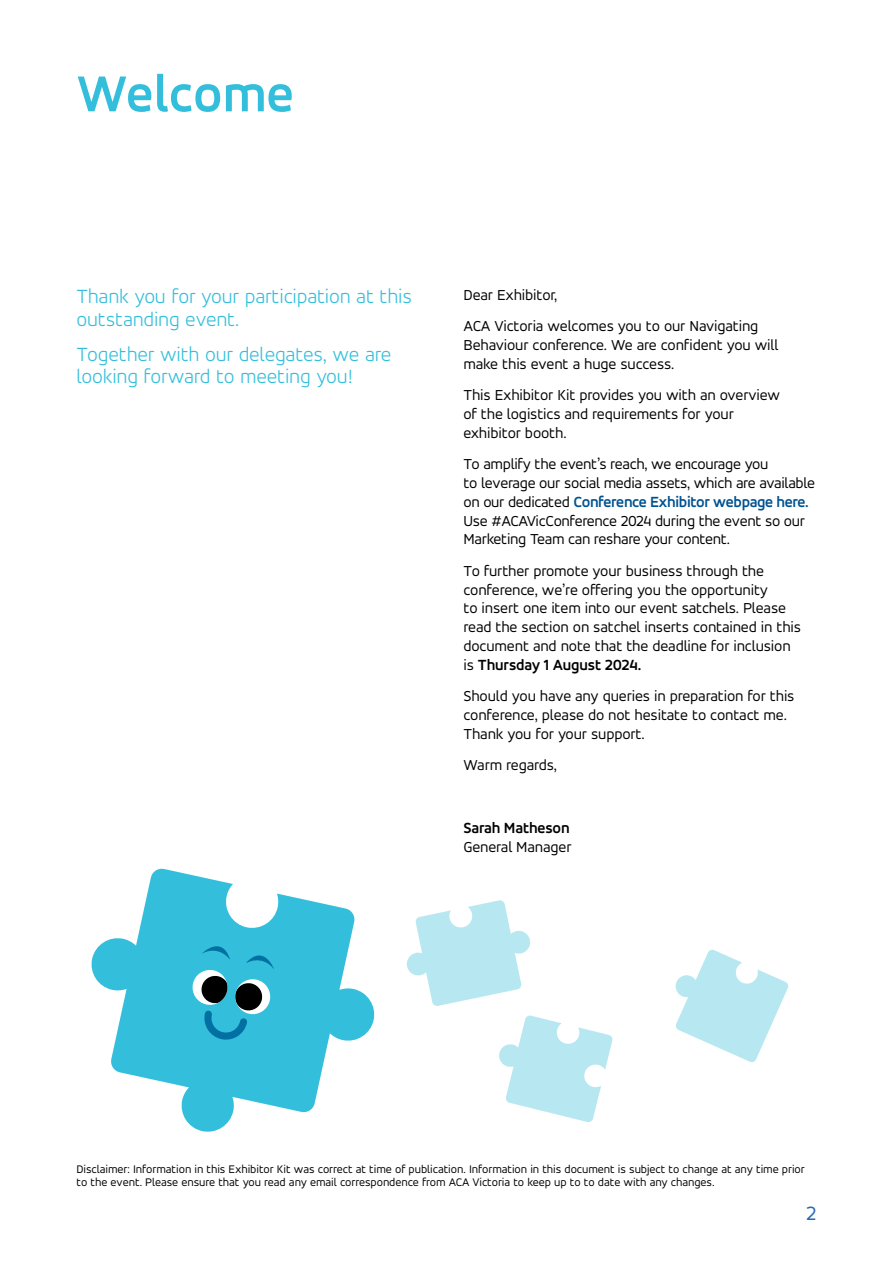
<style>
.page{position:relative;width:893px;height:1263px;background:#fff}
.page>*{position:absolute;margin:0;border:0;box-sizing:border-box;transform-origin:0 0}
.t1{font:700 54px "Accord Alternate";color:#33bfdb}
.t2{font:300 21px/22.5px "Accord Alternate";letter-spacing:-.01em;color:#33bfdb}
.t3{font:21px "Accord Alternate";color:#2769b3}
.t4{font:15.75px/18.8px "Accord Alternate";letter-spacing:-.01em;color:#000}
.t5{font:700 15.75px "Accord Alternate";letter-spacing:-.01em;color:#000}
.t6{font:12px/13.5px "Accord Alternate";letter-spacing:-.005em;color:#000}
.s1{font-weight:700;color:#015390}
.s2{font-weight:700}
</style>
<div class="page">
<svg style="left:91px;top:868px;width:284px;height:264px;fill:#33bfdb"></svg>
<svg style="left:191px;top:933px;width:83px;height:106px;background:#3ba6be"></svg>
<svg style="left:499px;top:1015px;width:114px;height:107px"></svg>
<svg style="left:675px;top:949px;width:114px;height:113px"></svg>
<svg style="left:406px;top:900px;width:124px;height:106px"></svg>
<h1 class="t1" style="left:77px;top:61px;width:219px">Welcome</h1>
<h2 class="t2" style="left:77px;top:285px;width:337px">Thank you for your participation at this outstanding event.</h2>
<h2 class="t2" style="left:77px;top:342px;width:316px">Together with our delegates, we are looking forward to meeting you!</h2>
<p class="t4" style="left:463px;top:279px;width:296px;line-height:31.5px">Dear Exhibitor,<br>ACA Victoria welcomes you to our Navigating</p>
<p class="t4" style="left:463px;top:335px;width:316px">Behaviour conference. We are confident you will make this event a huge success.</p>
<p class="t4" style="left:463px;top:385px;width:318px">This Exhibitor Kit provides you with an overview of the logistics and requirements for your exhibitor booth.</p>
<p class="t4" style="left:463px;top:454px;width:353px">To amplify the event’s reach, we encourage you<br>to leverage our social media assets, which are available on our dedicated <span class="s1">Conference Exhibitor webpage here.<br></span>Use #ACAVicConference 2024 during the event so our Marketing Team can reshare your content.</p>
<p class="t4" style="left:463px;top:561px;width:339px">To further promote your business through the conference, we’re offering you the opportunity<br>to insert one item into our event satchels. Please read the section on satchel inserts contained in this document and note that the deadline for inclusion is <span class="s2">Thursday 1 August 2024.</span></p>
<p class="t4" style="left:463px;top:686px;width:333px">Should you have any queries in preparation for this conference, please do not hesitate to contact me.<br>Thank you for your support.</p>
<p class="t4" style="left:463px;top:755px;width:95px">Warm regards,</p>
<p class="t5" style="left:463px;top:818px;width:108px">Sarah Matheson</p>
<p class="t4" style="left:463px;top:837px;width:110px">General Manager</p>
<p class="t6" style="left:77px;top:1162px;width:730px">Disclaimer: Information in this Exhibitor Kit was correct at time of publication. Information in this document is subject to change at any time prior to the event. Please ensure that you read any email correspondence from ACA Victoria to keep up to to date with any changes.</p>
<h2 class="t3" style="left:806px;top:1201px;width:12px">2</h2>
</div>
